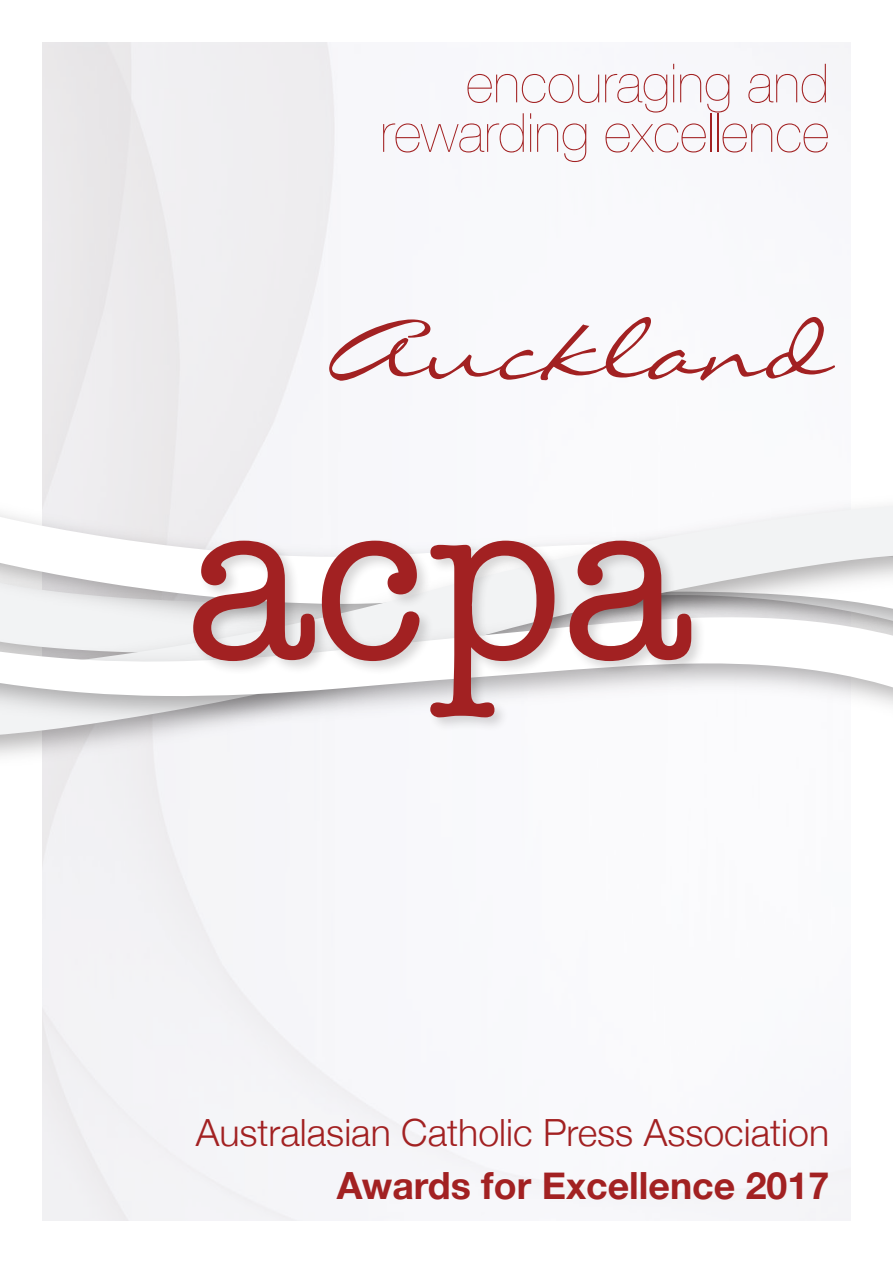
<style>
.page{position:relative;width:893px;height:1263px;background:#fff}
.page>*{position:absolute;margin:0;border:0;box-sizing:border-box;transform-origin:0 0}
.t1{font:86.25px "Liorah BT";letter-spacing:.01em;color:#a22122}
.t2{font:200 54px/49.5px "Helvetica Neue LT Std";color:#a22122;text-align:right}
.t3{font:300 37.5px "Helvetica Neue";color:#a22122}
.t4{font:700 37.5px "Helvetica Neue";color:#a22122}
</style>
<div class="page">
<svg style="left:0;top:506px;width:893px;height:231px;fill:#f5f5f8"></svg>
<img style="left:0;top:598px;width:893px;height:138px">
<svg style="left:0;top:617px;width:893px;height:81px"></svg>
<div style="left:190px;top:538px;width:516px;height:194px;background:#231f20;opacity:.18"></div>
<svg style="left:193px;top:541px;width:122px;height:120px"></svg>
<svg style="left:322px;top:541px;width:97px;height:120px"></svg>
<svg style="left:430px;top:541px;width:124px;height:176px"></svg>
<svg style="left:570px;top:541px;width:121px;height:120px"></svg>
<p class="t2" style="left:380px;top:58px;width:451px">encouraging and rewarding excellence</p>
<p class="t1" style="left:326px;top:297px;width:505px">Auckland</p>
<p class="t3" style="left:196px;top:1102px;width:635px">Australasian Catholic Press Association</p>
<p class="t4" style="left:337px;top:1156px;width:494px">Awards for Excellence 2017</p>
</div>
